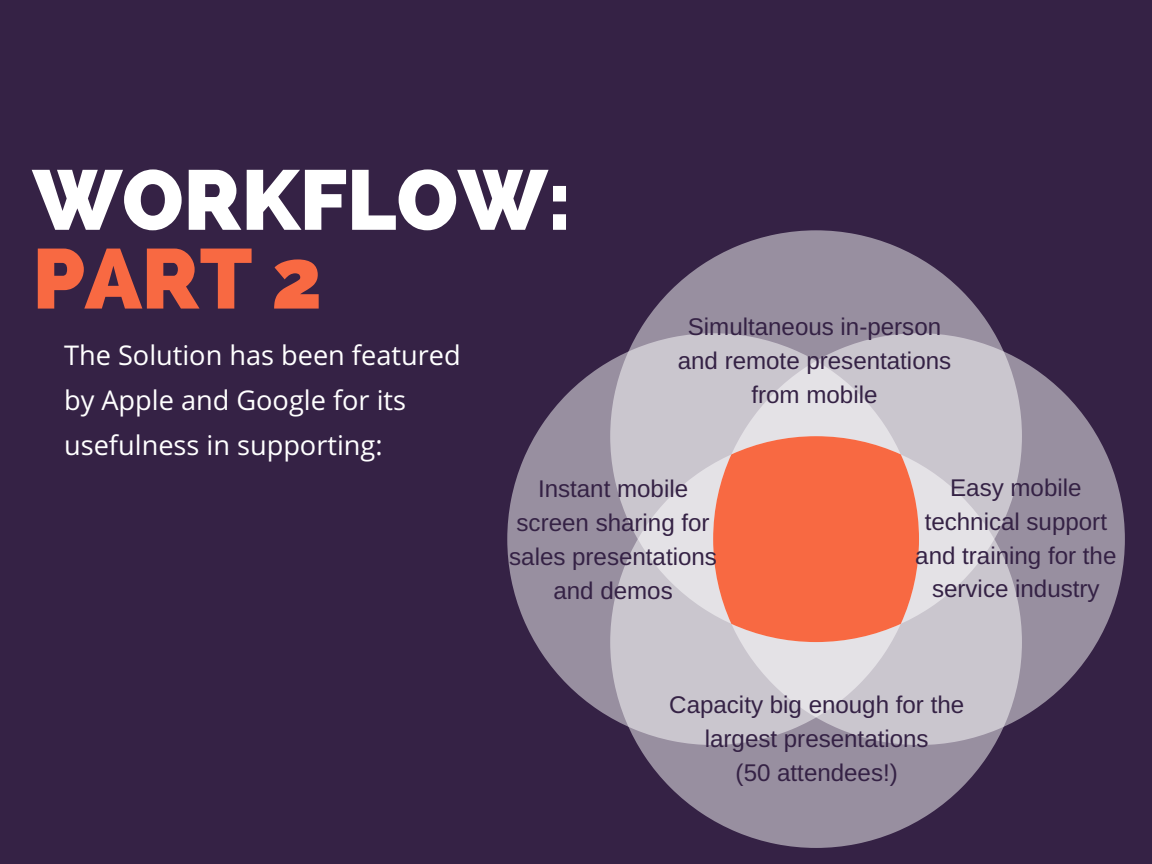
<style>
.page{position:relative;width:1152px;height:864px;background:#352245}
.page>*{position:absolute;margin:0;border:0;box-sizing:border-box;transform-origin:0 0}
.t1{font:800 84.45px "Raleway";color:#fff}
.t2{font:800 84.45px "Raleway";color:#f86942}
.t3{font:27.15px/45px "Open Sans";color:#fff}
.t4{font:24.15px/33.8px "Arimo";color:#352245;text-align:center}
</style>
<div class="page">
<svg style="left:1022px;top:361px;width:103px;height:357px;fill:#988fa0"></svg>
<svg style="left:507px;top:361px;width:103px;height:356px;fill:#988fa0"></svg>
<svg style="left:610px;top:642px;width:412px;height:205px"></svg>
<svg style="left:610px;top:230px;width:412px;height:412px;background:#aca5b2"></svg>
<svg style="left:713px;top:436px;width:206px;height:206px;background:#f47755"></svg>
<h1 class="t1" style="left:33px;top:150px;width:540px">WORKFLOW:</h1>
<h1 class="t2" style="left:33px;top:229px;width:291px">PART 2</h1>
<p class="t3" style="left:64px;top:332px;width:398px">The Solution has been featured by Apple and Google for its usefulness in supporting:</p>
<p class="t4" style="left:678px;top:310px;width:275px">Simultaneous in-person and remote presentations from mobile</p>
<p class="t4" style="left:509px;top:472px;width:209px">Instant mobile screen sharing for sales presentations and demos</p>
<p class="t4" style="left:915px;top:471px;width:203px">Easy mobile technical support and training for the service industry</p>
<p class="t4" style="left:669px;top:688px;width:296px">Capacity big enough for the largest presentations<br>(50 attendees!)</p>
</div>
